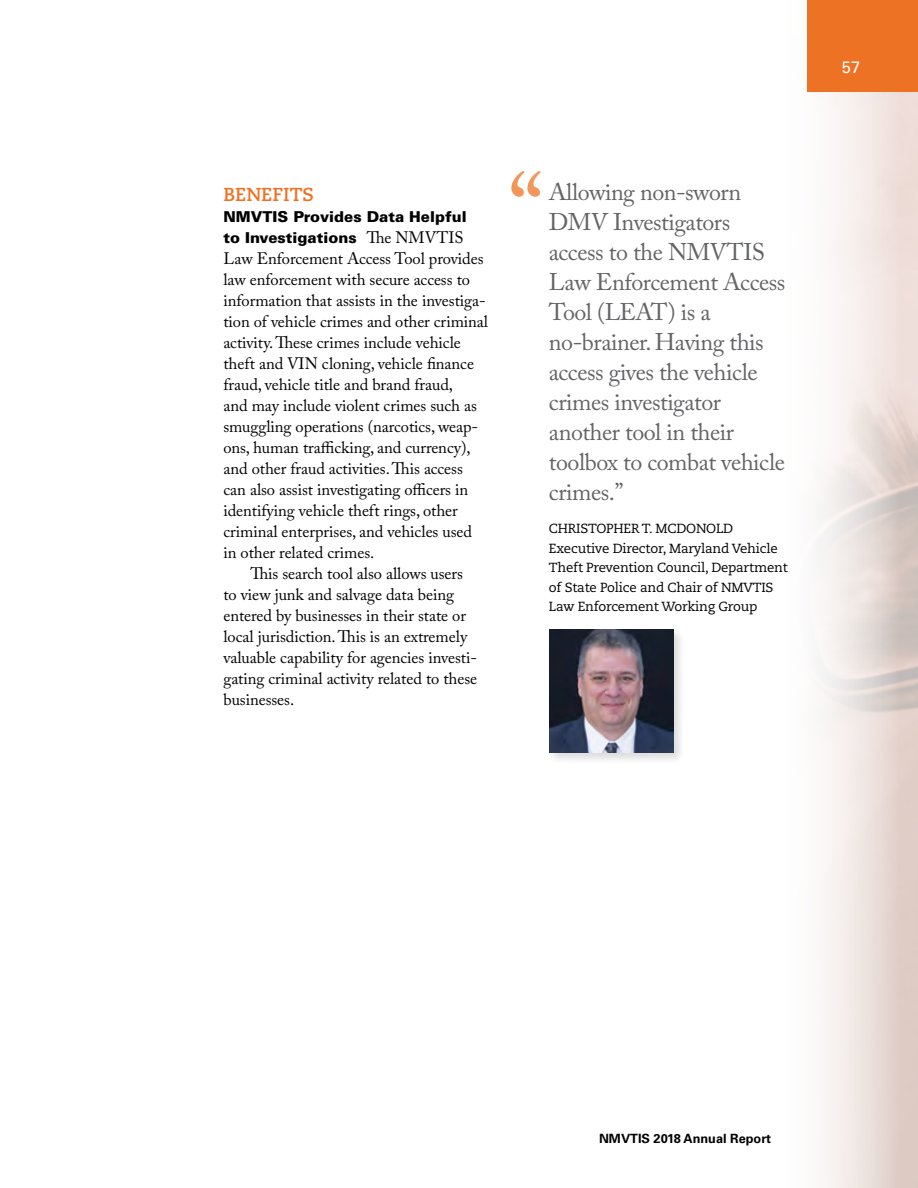
<style>
.page{position:relative;width:918px;height:1188px;background:#fff}
.page>*{position:absolute;margin:0;border:0;box-sizing:border-box;transform-origin:0 0}
.QUOTE_16_22{font:97.65px "Adobe Caslon Pro";color:#f2965a}
.QUOTE_16_22-2{font:24px/30px "Adobe Caslon Pro";letter-spacing:-.02em;color:#636466}
.Subhead_ORANGE_2018{font:700 18.75px "Caecilia LT Std";color:#ee7223}
.SUBHEAD_BLACK_10_13{font:16.5px/21px "Adobe Caslon Pro";letter-spacing:-.005em;color:#000}
.Body_copy_11_14{font:16.5px/21px "Adobe Caslon Pro";letter-spacing:-.005em;color:#000}
.t1{font:16.5px "Univers LT Std";color:#fff}
.SUBHEAD_BLACK_10_13-2{font:900 15px/21px "Univers LT Std";color:#000}
.QUOTE_AUTHOR{font:13.2px/19.5px "Caecilia LT Std";letter-spacing:-.015em;color:#000}
.t2{font:700 12.75px "Univers LT Std";color:#000}
.s1{font-family:"Adobe Caslon Pro";font-weight:400;font-size:16.5px}
</style>
<div class="page">
<div style="left:807px;top:0;width:111px;height:92px;background:#ee7223"></div>
<div style="left:547px;top:627px;width:138px;height:138px;background:#000;opacity:.14"></div>
<img style="left:549px;top:630px;width:125px;height:123px">
<p class="Subhead_ORANGE_2018" style="left:223px;top:183px;width:92px">BENEFITS</p>
<p class="SUBHEAD_BLACK_10_13-2" style="left:223px;top:206px;width:245px">NMVTIS Provides Data Helpful to Investigations <span class="s1">The NMVTIS</span></p>
<p class="SUBHEAD_BLACK_10_13" style="left:223px;top:248px;width:266px">Law Enforcement Access Tool provides law enforcement with secure access to information that assists in the investiga&shy;tion of vehicle crimes and other criminal activity. These crimes include vehicle theft and VIN cloning, vehicle finance fraud, vehicle title and brand fraud,<br>and may include violent crimes such as smuggling operations (narcotics, weap&shy;ons, human trafficking, and currency), and other fraud activities. This access can also assist investigating officers in identifying vehicle theft rings, other criminal enterprises, and vehicles used in other related crimes.</p>
<p class="Body_copy_11_14" style="left:223px;top:563px;width:255px;text-indent:27px">This search tool also allows users to view junk and salvage data being entered by businesses in their state or local jurisdiction. This is an extremely valuable capability for agencies investi&shy;gating criminal activity related to these businesses.</p>
<p class="QUOTE_16_22" style="left:508px;top:151px;width:37px">“</p>
<p class="QUOTE_16_22-2" style="left:549px;top:177px;width:238px">Allowing non-sworn<br>DMV Investigators access to the NMVTIS<br>Law Enforcement Access<br>Tool (LEAT) is a no-brainer. Having this access gives the vehicle crimes investigator another tool in their toolbox to combat vehicle crimes.”</p>
<p class="QUOTE_AUTHOR" style="left:549px;top:519px;width:240px">CHRISTOPHER T. MCDONOLD Executive Director, Maryland Vehicle Theft Prevention Council, Department of State Police and Chair of NMVTIS Law Enforcement Working Group</p>
<p class="t1" style="left:842px;top:58px;width:20px">57</p>
<p class="t2" style="left:599px;top:1131px;width:174px">NMVTIS 2018 Annual Report</p>
</div>
